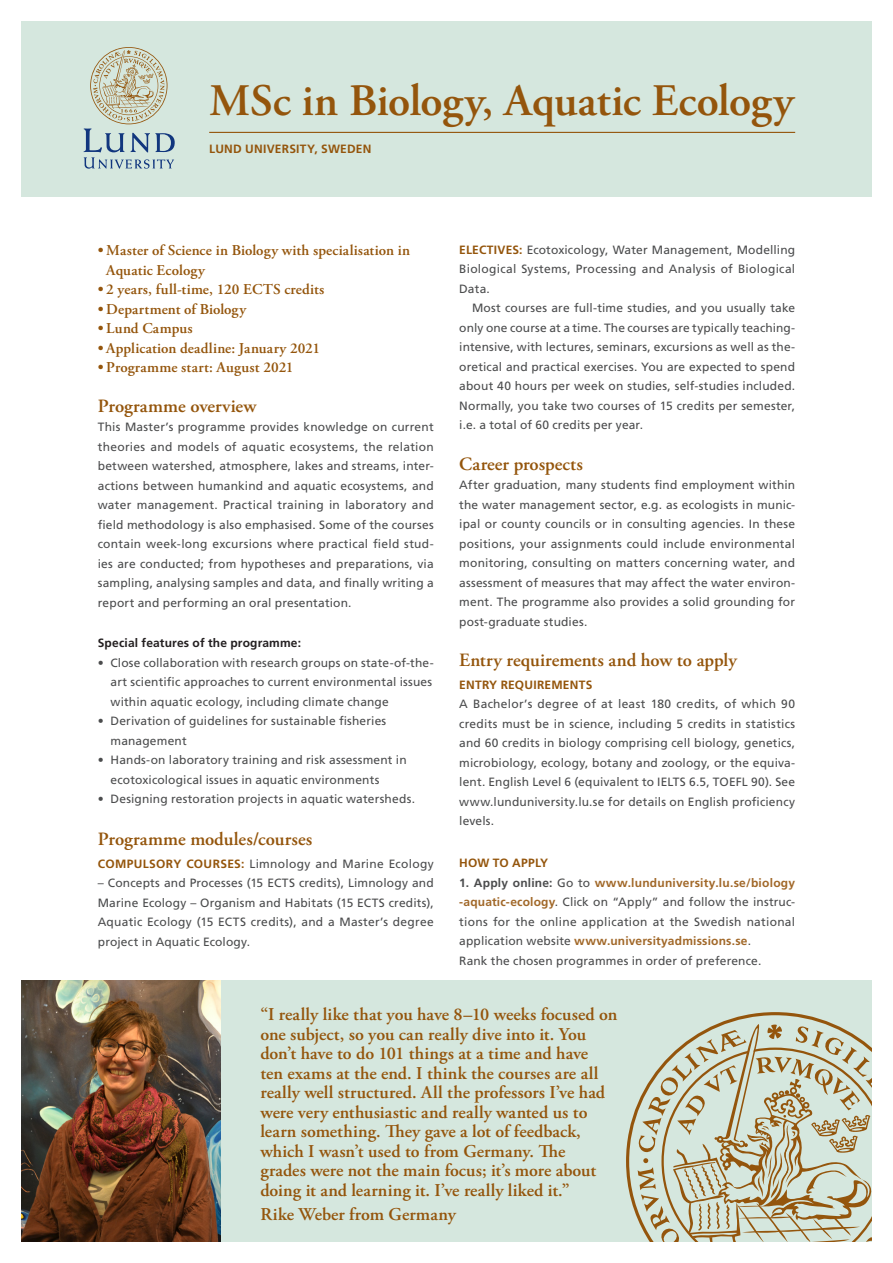
<style>
.page{position:relative;width:893px;height:1263px;background:#fff}
.page>*{position:absolute;margin:0;border:0;box-sizing:border-box;transform-origin:0 0}
.Headline___Programme{font:600 45px "Adobe Garamond Pro";letter-spacing:-.01em;color:#94550c}
.SubHEADLINE{font:600 18.75px "Adobe Garamond Pro";color:#94550c}
.quote{font:600 18px "Adobe Garamond Pro";letter-spacing:.005em;color:#94550c}
.t1{font:600 15px/19.5px "Adobe Garamond Pro";letter-spacing:.005em;color:#94550c}
.kurser_bodycopy{font:12px/19.5px "Frutiger LT Std";letter-spacing:.01em;color:#4b4c4d;text-align:justify}
.SubHeadline_2{font:12px/19.5px "Frutiger LT Std";letter-spacing:.02em;color:#4b4c4d;text-align:justify}
.SubHEADLINE-2{font:700 12px "Frutiger LT Std";letter-spacing:.015em;color:#231f20}
.SubHeadline_2-2{font:700 12px "Frutiger LT Std";letter-spacing:.015em;color:#94550c}
.Chapter{font:700 12px "Frutiger LT Std";letter-spacing:.02em;color:#94550c}
.s1{font-weight:700;color:#94550c}
.s2{font-weight:700}
.s3{font-weight:700;color:#a16829}
</style>
<div class="page">
<div style="left:21px;top:21px;width:851px;height:176px;background:#d5e7de"></div>
<hr style="left:209px;top:132px;width:586px;height:1px;background:#94550c">
<div style="left:21px;top:980px;width:851px;height:262px;background:#d5e7de"></div>
<img style="left:21px;top:980px;width:199px;height:262px">
<svg style="left:84px;top:47px;width:91px;height:122px"></svg>
<svg style="left:626px;top:1012px;width:203px;height:208px"></svg>
<svg style="left:638px;top:1022px;width:234px;height:220px"></svg>
<p class="Headline___Programme" style="left:209px;top:75px;width:586px">MSc in Biology, Aquatic Ecology</p>
<p class="Chapter" style="left:209px;top:142px;width:164px">LUND UNIVERSITY, SWEDEN</p>
<p class="t1" style="left:106px;top:241px;width:305px;text-indent:-9px">• Master of Science in Biology with specialisation in<br>Aquatic Ecology</p>
<p class="t1" style="left:98px;top:280px;width:228px">• 2 years, full-time, 120 ECTS credits</p>
<p class="t1" style="left:98px;top:300px;width:150px">• Department of Biology</p>
<p class="t1" style="left:98px;top:319px;width:96px">• Lund Campus</p>
<p class="t1" style="left:98px;top:339px;width:224px">• Application deadline: January 2021</p>
<p class="t1" style="left:98px;top:358px;width:197px">• Programme start: August 2021</p>
<p class="SubHEADLINE" style="left:98px;top:395px;width:160px">Programme overview</p>
<p class="kurser_bodycopy" style="left:98px;top:418px;width:337px">This Master’s programme provides knowledge on current theories and models of aquatic ecosystems, the relation between watershed, atmosphere, lakes and streams, inter&shy;actions between humankind and aquatic ecosystems, and water management. Practical training in laboratory and field methodology is also emphasised. Some of the courses contain week-long excursions where practical field stud&shy;ies are conducted; from hypotheses and preparations, via sampling, analysing samples and data, and finally writing a report and performing an oral presentation.</p>
<p class="SubHEADLINE-2" style="left:98px;top:636px;width:205px">Special features of the programme:</p>
<p class="kurser_bodycopy" style="left:98px;top:653px;width:337px">• Close collaboration with research groups on state-of-the-</p>
<p class="kurser_bodycopy" style="left:111px;top:673px;width:323px">art scientific approaches to current environmental issues</p>
<p class="kurser_bodycopy" style="left:111px;top:692px;width:280px">within aquatic ecology, including climate change</p>
<p class="kurser_bodycopy" style="left:98px;top:712px;width:290px">• Derivation of guidelines for sustainable fisheries</p>
<p class="kurser_bodycopy" style="left:111px;top:731px;width:78px">management</p>
<p class="kurser_bodycopy" style="left:98px;top:751px;width:310px">• Hands-on laboratory training and risk assessment in</p>
<p class="kurser_bodycopy" style="left:111px;top:770px;width:270px">ecotoxicological issues in aquatic environments</p>
<p class="kurser_bodycopy" style="left:98px;top:790px;width:319px">• Designing restoration projects in aquatic watersheds.</p>
<p class="SubHEADLINE" style="left:98px;top:829px;width:216px">Programme modules/courses</p>
<p class="SubHeadline_2" style="left:98px;top:854px;width:337px"><span class="s1">COMPULSORY COURSES:</span> Limnology and Marine Ecology</p>
<p class="SubHeadline_2" style="left:98px;top:874px;width:337px">– Concepts and Processes (15 ECTS credits), Limnology and Marine Ecology – Organism and Habitats (15 ECTS credits), Aquatic Ecology (15 ECTS credits), and a Master’s degree project in Aquatic Ecology.</p>
<p class="SubHeadline_2" style="left:459px;top:240px;width:337px"><span class="s1">ELECTIVES:</span> Ecotoxicology, Water Management, Modelling Biological Systems, Processing and Analysis of Biological Data.</p>
<p class="SubHeadline_2" style="left:459px;top:298px;width:337px;text-indent:13px">Most courses are full-time studies, and you usually take only one course at a time. The courses are typically teaching&shy;intensive, with lectures, seminars, excursions as well as the&shy;oretical and practical exercises. You are expected to spend about 40 hours per week on studies, self-studies included.<br>Normally, you take two courses of 15 credits per semester, i.e. a total of 60 credits per year.</p>
<p class="SubHEADLINE" style="left:459px;top:453px;width:125px">Career prospects</p>
<p class="kurser_bodycopy" style="left:459px;top:475px;width:337px">After graduation, many students find employment within the water management sector, e.g. as ecologists in munic&shy;ipal or county councils or in consulting agencies. In these positions, your assignments could include environmental monitoring, consulting on matters concerning water, and assessment of measures that may affect the water environ&shy;ment. The programme also provides a solid grounding for post-graduate studies.</p>
<p class="SubHEADLINE" style="left:459px;top:649px;width:279px">Entry requirements and how to apply</p>
<p class="SubHeadline_2-2" style="left:459px;top:677px;width:135px">ENTRY REQUIREMENTS</p>
<p class="kurser_bodycopy" style="left:459px;top:694px;width:337px">A Bachelor’s degree of at least 180 credits, of which 90 credits must be in science, including 5 credits in statistics and 60 credits in biology comprising cell biology, genetics, microbiology, ecology, botany and zoology, or the equiva&shy;lent. English Level 6 (equivalent to IELTS 6.5, TOEFL 90). See www.lunduniversity.lu.se for details on English proficiency levels.</p>
<p class="SubHeadline_2-2" style="left:459px;top:856px;width:90px">HOW TO APPLY</p>
<p class="kurser_bodycopy" style="left:459px;top:873px;width:337px"><span class="s2">1. Apply online:</span> Go to <span class="s3">www.lunduniversity.lu.se/biology -aquatic-ecology</span>. Click on “Apply” and follow the instruc&shy;tions for the online application at the Swedish national application website <span class="s3">www.universityadmissions.se</span>.</p>
<p class="kurser_bodycopy" style="left:459px;top:951px;width:304px">Rank the chosen programmes in order of preference.</p>
<p class="quote" style="left:260px;top:1004px;width:358px">“I really like that you have 8–10 weeks focused on</p>
<p class="quote" style="left:260px;top:1023px;width:327px">one subject, so you can really dive into it. You</p>
<p class="quote" style="left:260px;top:1043px;width:329px">don’t have to do 101 things at a time and have</p>
<p class="quote" style="left:260px;top:1062px;width:339px">ten exams at the end. I think the courses are all</p>
<p class="quote" style="left:260px;top:1082px;width:346px">really well structured. All the professors I’ve had</p>
<p class="quote" style="left:260px;top:1101px;width:329px">were very enthusiastic and really wanted us to</p>
<p class="quote" style="left:260px;top:1121px;width:322px">learn something. They gave a lot of feedback,</p>
<p class="quote" style="left:260px;top:1140px;width:306px">which I wasn’t used to from Germany. The</p>
<p class="quote" style="left:260px;top:1160px;width:337px">grades were not the main focus; it’s more about</p>
<p class="quote" style="left:260px;top:1179px;width:311px">doing it and learning it. I’ve really liked it.”</p>
<p class="quote" style="left:260px;top:1203px;width:197px">Rike Weber from Germany</p>
</div>
